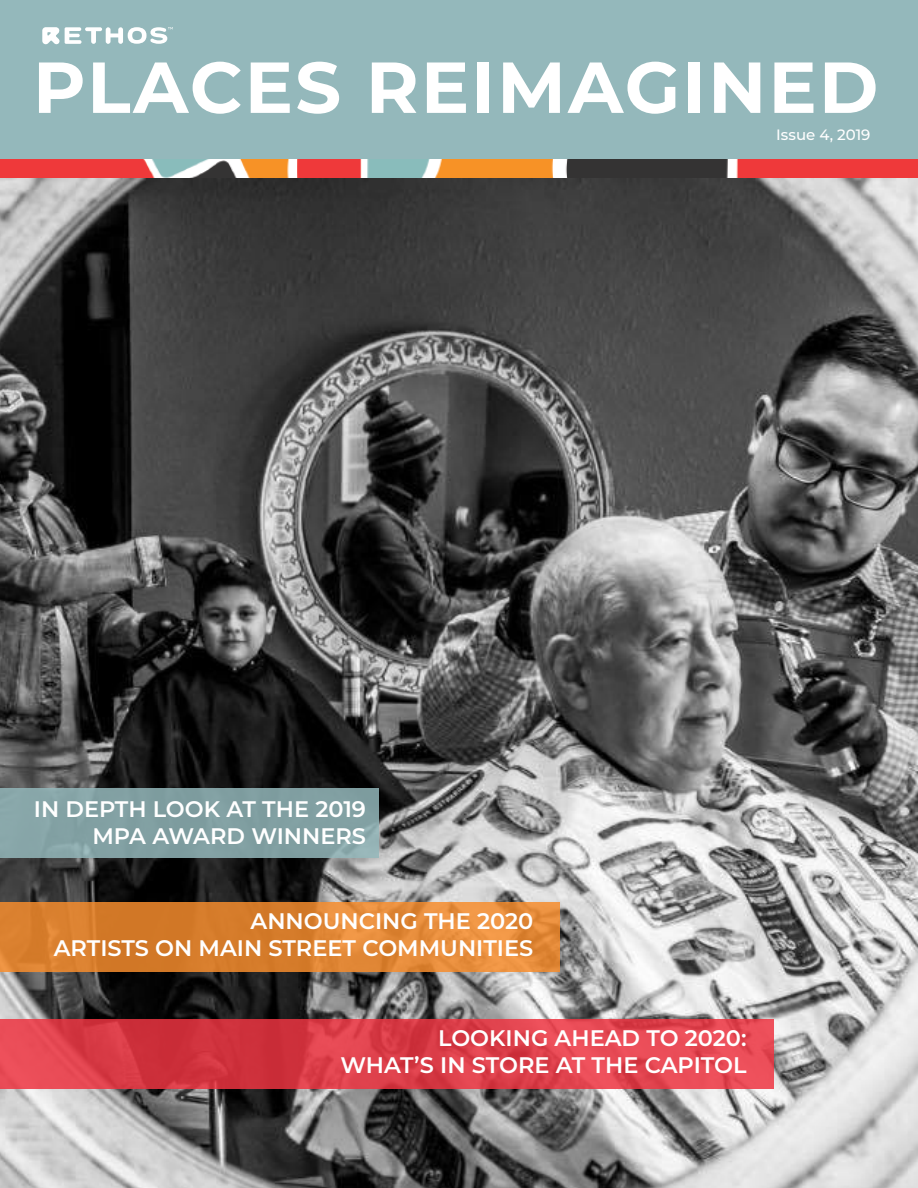
<style>
.page{position:relative;width:918px;height:1188px;background:#fff}
.page>*{position:absolute;margin:0;border:0;box-sizing:border-box;transform-origin:0 0}
.t1{font:700 72px "Montserrat";letter-spacing:.03em;color:#fff}
.t2{font:600 22.5px/27px "Montserrat";color:#fff;text-align:right}
.t3{font:500 15px "Montserrat";color:#fff}
</style>
<div class="page">
<div style="left:0;top:0;width:918px;height:160px;background:#94b8bb"></div>
<img style="left:0;top:160px;width:918px;height:1028px">
<svg style="left:42px;top:27px;width:131px;height:17px"></svg>
<div style="left:0;top:788px;width:379px;height:70px;background:#82a0a3"></div>
<svg style="left:0;top:902px;width:559px;height:70px;background:#dd8331"></svg>
<svg style="left:0;top:1019px;width:773px;height:70px;background:#dc3f4a"></svg>
<h1 class="t1" style="left:33px;top:35px;width:847px">PLACES REIMAGINED</h1>
<p class="t3" style="left:776px;top:125px;width:96px">Issue 4, 2019</p>
<p class="t2" style="left:34px;top:794px;width:334px">IN DEPTH LOOK AT THE 2019<br>MPA AWARD WINNERS</p>
<p class="t2" style="left:54px;top:907px;width:481px">ANNOUNCING THE 2020<br>ARTISTS ON MAIN STREET COMMUNITIES</p>
<p class="t2" style="left:340px;top:1024px;width:408px">LOOKING AHEAD TO 2020:<br>WHAT’S IN STORE AT THE CAPITOL</p>
</div>
